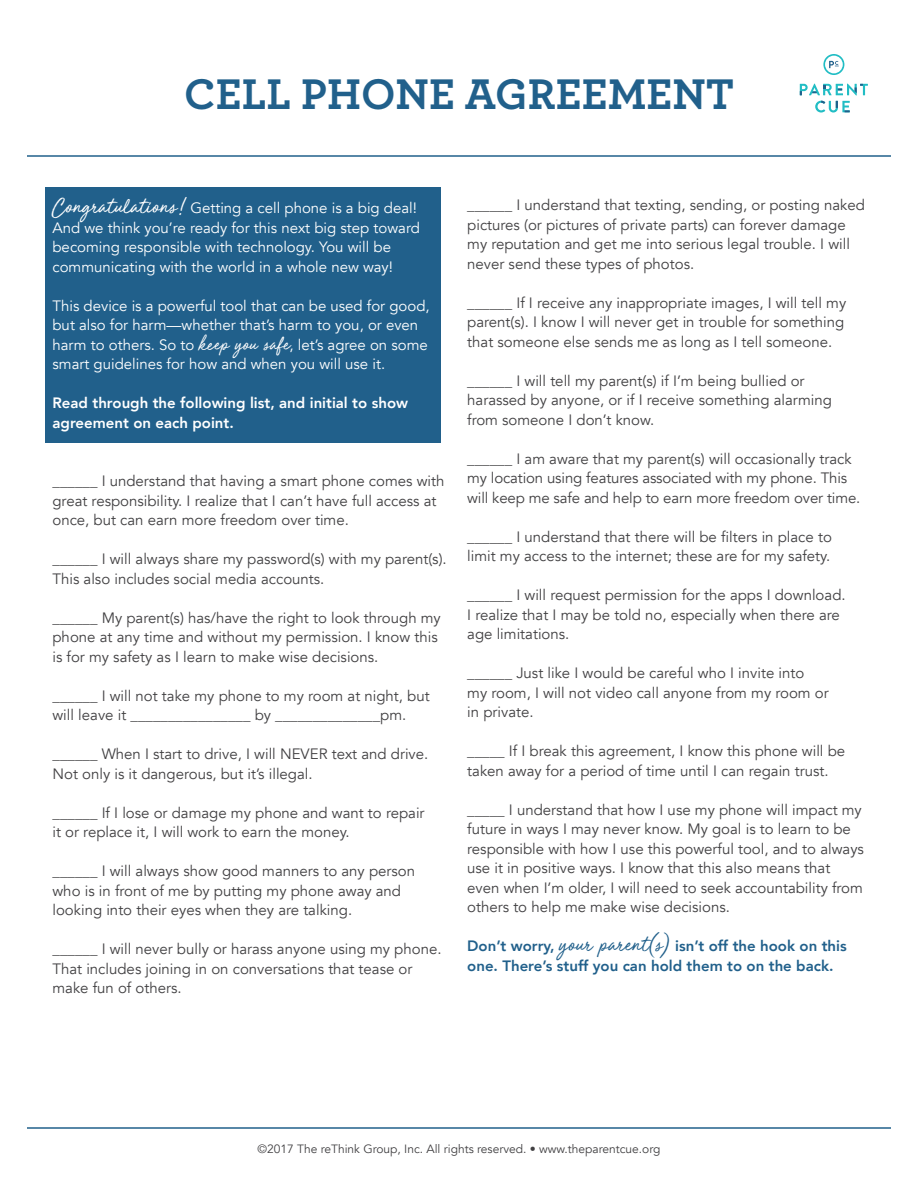
<style>
.page{position:relative;width:918px;height:1188px;background:#fff}
.page>*{position:absolute;margin:0;border:0;box-sizing:border-box;transform-origin:0 0}
.t1{font:700 45px "Archer Pro";color:#21608b}
.t2{font:15px/19.5px "Avenir";color:#414042}
.t3{font:15px/19.5px "Avenir";color:#fff}
.t4{font:800 15px/19.5px "Avenir";color:#21608b}
.t5{font:800 15px/19.5px "Avenir";color:#fff}
.t6{font:12px "Avenir";color:#414042}
.s1{font-family:"Casual Delight";font-size:24px}
.s2{font-family:"Casual Delight";font-size:21px}
.s3{font-family:"Casual Delight";font-weight:400;font-size:24px}
</style>
<div class="page">
<hr style="left:27px;top:155px;width:864px;height:2px;background:#21608b">
<div style="left:45px;top:187px;width:395px;height:256px;background:#21608b"></div>
<hr style="left:27px;top:1127px;width:864px;height:2px;background:#21608b">
<svg style="left:800px;top:84px;width:68px;height:11px"></svg>
<svg style="left:815px;top:101px;width:35px;height:12px"></svg>
<svg style="left:823px;top:54px;width:21px;height:21px"></svg>
<p class="t1" style="left:184px;top:58px;width:551px">CELL PHONE AGREEMENT</p>
<p class="t3" style="left:52px;top:198px;width:369px"><span class="s1">Congratulations!</span> Getting a cell phone is a big deal!<br>And we think you’re ready for this next big step toward becoming responsible with technology. You will be communicating with the world in a whole new way!</p>
<p class="t3" style="left:52px;top:296px;width:379px">This device is a powerful tool that can be used for good, but also for harm—whether that’s harm to you, or even harm to others. So to <span class="s2">keep you safe</span>, let’s agree on some smart guidelines for how and when you will use it.</p>
<p class="t5" style="left:52px;top:393px;width:357px">Read through the following list, and initial to show agreement on each point.</p>
<p class="t2" style="left:52px;top:471px;width:394px">______ I understand that having a smart phone comes with great responsibility. I realize that I can’t have full access at once, but can earn more freedom over time.</p>
<p class="t2" style="left:52px;top:549px;width:396px">______ I will always share my password(s) with my parent(s).<br>This also includes social media accounts.</p>
<p class="t2" style="left:52px;top:608px;width:390px">______ My parent(s) has/have the right to look through my phone at any time and without my permission. I know this is for my safety as I learn to make wise decisions.</p>
<p class="t2" style="left:52px;top:686px;width:379px">______ I will not take my phone to my room at night, but will leave it ________________ by ______________pm.</p>
<p class="t2" style="left:52px;top:744px;width:377px">______ When I start to drive, I will NEVER text and drive.<br>Not only is it dangerous, but it’s illegal.</p>
<p class="t2" style="left:52px;top:803px;width:374px">______ If I lose or damage my phone and want to repair it or replace it, I will work to earn the money.</p>
<p class="t2" style="left:52px;top:861px;width:364px">______ I will always show good manners to any person who is in front of me by putting my phone away and looking into their eyes when they are talking.</p>
<p class="t2" style="left:52px;top:939px;width:391px">______ I will never bully or harass anyone using my phone.<br>That includes joining in on conversations that tease or make fun of others.</p>
<p class="t2" style="left:467px;top:195px;width:399px">______ I understand that texting, sending, or posting naked pictures (or pictures of private parts) can forever damage my reputation and get me into serious legal trouble. I will never send these types of photos.</p>
<p class="t2" style="left:467px;top:293px;width:381px">______ If I receive any inappropriate images, I will tell my parent(s). I know I will never get in trouble for something that someone else sends me as long as I tell someone.</p>
<p class="t2" style="left:467px;top:371px;width:366px">______ I will tell my parent(s) if I’m being bullied or harassed by anyone, or if I receive something alarming from someone I don’t know.</p>
<p class="t2" style="left:467px;top:449px;width:395px">______ I am aware that my parent(s) will occasionally track my location using features associated with my phone. This will keep me safe and help to earn more freedom over time.</p>
<p class="t2" style="left:467px;top:527px;width:366px">______ I understand that there will be filters in place to limit my access to the internet; these are for my safety.</p>
<p class="t2" style="left:467px;top:585px;width:380px">______ I will request permission for the apps I download.<br>I realize that I may be told no, especially when there are age limitations.</p>
<p class="t2" style="left:467px;top:663px;width:363px">______ Just like I would be careful who I invite into<br>my room, I will not video call anyone from my room or in private.</p>
<p class="t2" style="left:467px;top:741px;width:379px">_____ If I break this agreement, I know this phone will be taken away for a period of time until I can regain trust.</p>
<p class="t2" style="left:467px;top:800px;width:398px">_____ I understand that how I use my phone will impact my future in ways I may never know. My goal is to learn to be responsible with how I use this powerful tool, and to always use it in positive ways. I know that this also means that even when I’m older, I will need to seek accountability from others to help me make wise decisions.</p>
<p class="t4" style="left:467px;top:936px;width:381px">Don’t worry, <span class="s3">your parent(s)</span> isn’t off the hook on this one. There’s stuff you can hold them to on the back.</p>
<p class="t6" style="left:257px;top:1142px;width:405px">©2017 The reThink Group, Inc. All rights reserved. • www.theparentcue.org</p>
</div>
